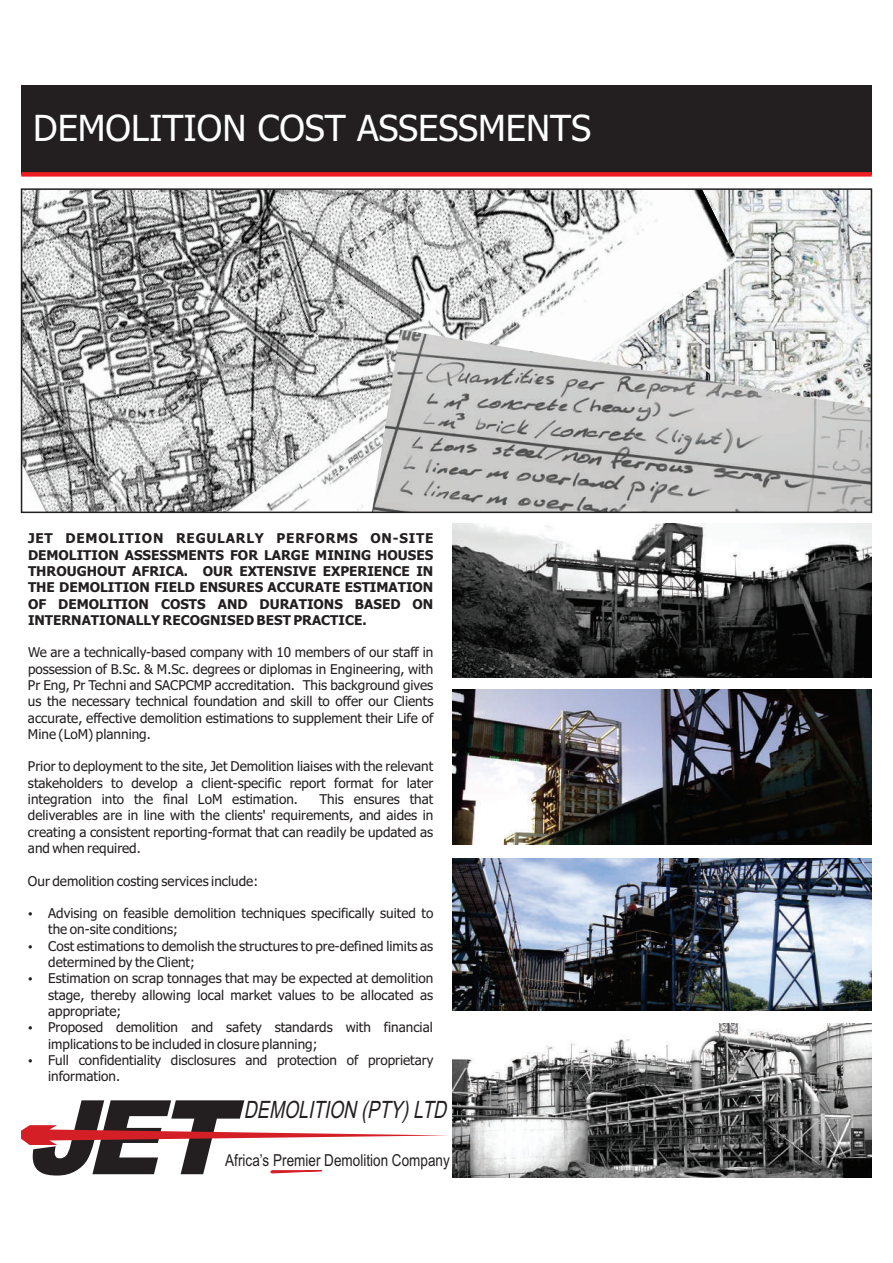
<style>
.page{position:relative;width:893px;height:1263px;background:#fff}
.page>*{position:absolute;margin:0;border:0;box-sizing:border-box;transform-origin:0 0}
.t1{font:italic 900 103.2px "Arial";color:#231f20}
.t2{font:36px "Tahoma";color:#fff}
.t3{font:italic 23.85px "Arial Narrow";color:#231f20;scale:.92 1}
.t4{font:16.5px "Arial Narrow";color:#231f20}
.t5{font:13.5px/16.4px "Tahoma";color:#231f20;text-align:justify}
.t6{font:700 13.5px/16.4px "Tahoma";color:#231f20;text-align:justify}
</style>
<div class="page">
<img style="left:453px;top:690px;width:419px;height:154px">
<img style="left:453px;top:858px;width:419px;height:152px">
<img style="left:453px;top:1024px;width:419px;height:154px">
<img style="left:453px;top:523px;width:419px;height:154px">
<div style="left:21px;top:85px;width:851px;height:89px;background:#231f20"></div>
<svg style="left:21px;top:1125px;width:427px;height:20px"></svg>
<svg style="left:270px;top:1170px;width:52px;height:4px"></svg>
<div style="left:21px;top:172px;width:851px;height:5px;background:#ee1d23"></div>
<img style="left:737px;top:191px;width:132px;height:138px">
<img style="left:24px;top:191px;width:713px;height:319px">
<img style="left:372px;top:329px;width:497px;height:181px">
<div style="left:21px;top:188px;width:851px;height:325px;border:2px solid #231f20"></div>
<h2 class="t2" style="left:33px;top:114px;width:559px">DEMOLITION COST ASSESSMENTS</h2>
<p class="t6" style="left:28px;top:531px;width:407px">JET DEMOLITION REGULARLY PERFORMS ON-SITE DEMOLITION ASSESSMENTS FOR LARGE MINING HOUSES THROUGHOUT AFRICA. OUR EXTENSIVE EXPERIENCE IN THE DEMOLITION FIELD ENSURES ACCURATE ESTIMATION OF DEMOLITION COSTS AND DURATIONS BASED ON INTERNATIONALLY RECOGNISED BEST PRACTICE.</p>
<p class="t5" style="left:28px;top:645px;width:407px">We are a technically-based company with 10 members of our staff in possession of B.Sc. &amp; M.Sc. degrees or diplomas in Engineering, with Pr Eng, Pr Techni and SACPCMP accreditation. This background gives us the necessary technical foundation and skill to offer our Clients accurate, effective demolition estimations to supplement their Life of Mine (LoM) planning.</p>
<p class="t5" style="left:28px;top:759px;width:407px">Prior to deployment to the site, Jet Demolition liaises with the relevant stakeholders to develop a client-specific report format for later integration into the final LoM estimation.</p>
<p class="t5" style="left:28px;top:792px;width:407px;text-indent:291px">This ensures that deliverables are in line with the clients' requirements, and aides in creating a consistent reporting-format that can readily be updated as and when required.</p>
<p class="t5" style="left:28px;top:873px;width:232px">Our demolition costing services include:</p>
<p class="t5" style="left:48px;top:906px;width:387px;text-align:left">Advising on feasible demolition techniques specifically suited to the on-site conditions;<br>Cost estimations to demolish the structures to pre-defined limits as determined by the Client;<br>Estimation on scrap tonnages that may be expected at demolition stage, thereby allowing local market values to be allocated as appropriate;<br>Proposed demolition and safety standards with financial implications to be included in closure planning;<br>Full confidentiality disclosures and protection of proprietary information.</p>
<h1 class="t1" style="left:25px;top:1100px;width:229px">JET</h1>
<h3 class="t3" style="left:244px;top:1100px;width:226px">DEMOLITION (PTY)LTD</h3>
<p class="t4" style="left:225px;top:1154px;width:226px">Africa’s Premier Demolition Company</p>
</div>
